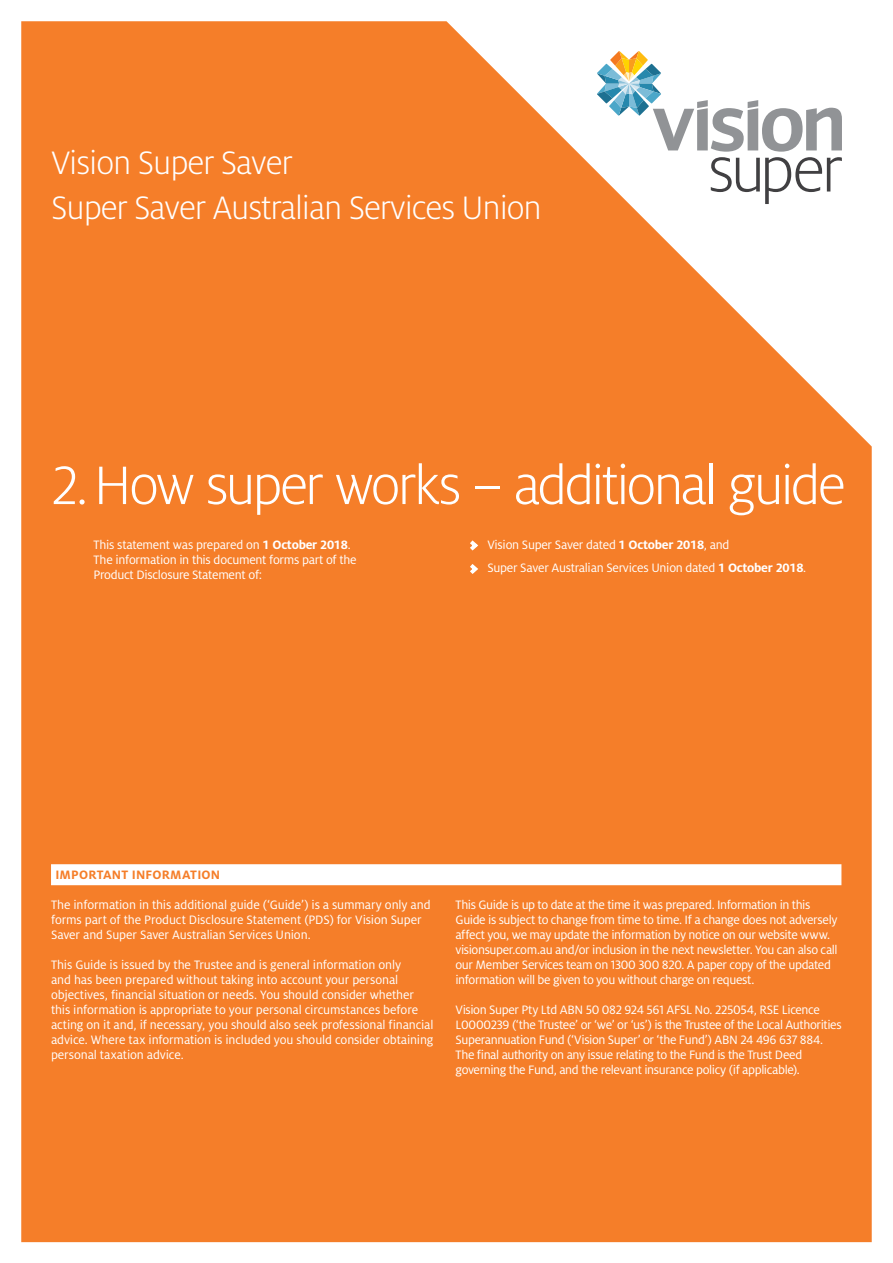
<style>
.page{position:relative;width:893px;height:1263px;background:#fff}
.page>*{position:absolute;margin:0;border:0;box-sizing:border-box;transform-origin:0 0}
.t1{font:300 60px "Milo OT";letter-spacing:-.05em;color:#fff}
.t2{font:300 36px/45px "Milo OT";letter-spacing:-.03em;color:#fff}
.t3{font:13.5px/15px "Milo OT";letter-spacing:-.02em;color:#fff}
.t4{font:700 13.5px "Milo OT";letter-spacing:.015em;color:#f57e29}
.s1{font-weight:700}
</style>
<div class="page">
<div style="left:21px;top:21px;width:851px;height:1221px;background:#f57e29"></div>
<svg style="left:468px;top:538px;width:13px;height:15px"></svg>
<svg style="left:468px;top:562px;width:13px;height:14px"></svg>
<div style="left:51px;top:864px;width:790px;height:21px;background:#fff"></div>
<svg style="left:597px;top:51px;width:245px;height:153px"></svg>
<h2 class="t2" style="left:51px;top:141px;width:492px">Vision Super Saver<br>Super Saver Australian Services Union</h2>
<h1 class="t1" style="left:51px;top:453px;width:796px">2.How super works – additional guide</h1>
<p class="t3" style="left:94px;top:537px;width:265px">This statement was prepared on <span class="s1">1 October 2018</span>.<br>The information in this document forms part of the<br>Product Disclosure Statement of:</p>
<p class="t3" style="left:470px;top:533px;width:337px;line-height:23.5px">&gt; Vision Super Saver dated <span class="s1">1 October 2018</span>, and<br>&gt; Super Saver Australian Services Union dated <span class="s1">1 October 2018</span>.</p>
<p class="t4" style="left:55px;top:867px;width:166px">IMPORTANT INFORMATION</p>
<p class="t3" style="left:51px;top:897px;width:381px">The information in this additional guide (‘Guide’) is a summary only and forms part of the Product Disclosure Statement (PDS) for Vision Super<br>Saver and Super Saver Australian Services Union.</p>
<p class="t3" style="left:51px;top:957px;width:384px">This Guide is issued by the Trustee and is general information only<br>and has been prepared without taking into account your personal objectives, financial situation or needs. You should consider whether this information is appropriate to your personal circumstances before acting on it and, if necessary, you should also seek professional financial advice. Where tax information is included you should consider obtaining personal taxation advice.</p>
<p class="t3" style="left:455px;top:897px;width:384px">This Guide is up to date at the time it was prepared. Information in this Guide is subject to change from time to time. If a change does not adversely affect you, we may update the information by notice on our website www. visionsuper.com.au and/or inclusion in the next newsletter. You can also call our Member Services team on 1300 300 820. A paper copy of the updated information will be given to you without charge on request.</p>
<p class="t3" style="left:455px;top:1002px;width:388px">Vision Super Pty Ltd ABN 50 082 924 561 AFSL No. 225054, RSE Licence L0000239 (‘the Trustee’ or ‘we’ or ‘us’) is the Trustee of the Local Authorities Superannuation Fund (‘Vision Super’ or ‘the Fund’) ABN 24 496 637 884.<br>The final authority on any issue relating to the Fund is the Trust Deed governing the Fund, and the relevant insurance policy (if applicable).</p>
</div>
